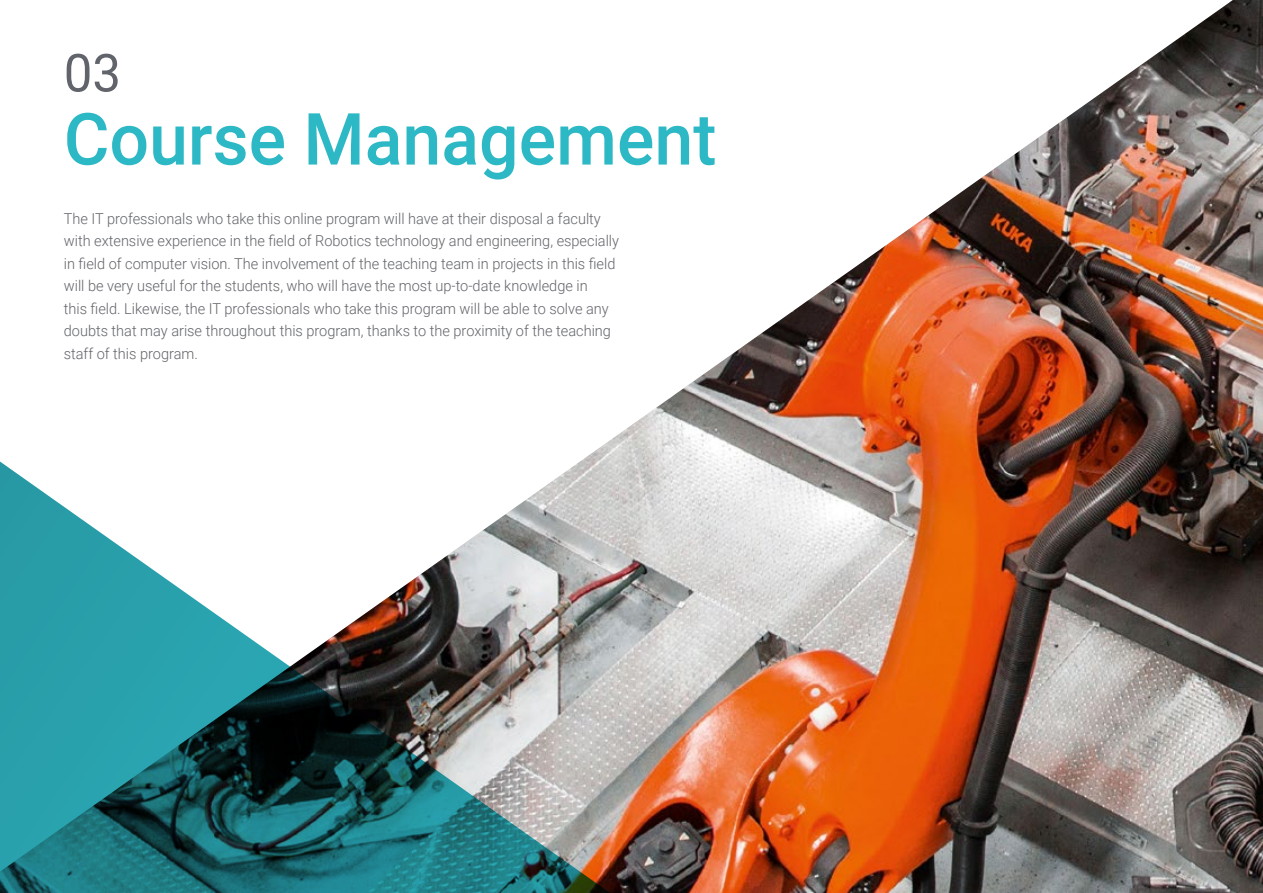
<style>
.page{position:relative;width:1263px;height:893px;background:#fff}
.page>*{position:absolute;margin:0;border:0;box-sizing:border-box;transform-origin:0 0}
.t1{font:500 72px "Roboto";color:#2db8c5}
.t2{font:52.5px "Roboto";color:#61646a}
.t3{font:300 15px/22.5px "Roboto";color:#61646a}
</style>
<div class="page">
<img style="left:602px;top:0;width:661px;height:893px">
<svg style="left:0;top:446px;width:640px;height:447px"></svg>
<h2 class="t2" style="left:64px;top:36px;width:59px">03</h2>
<h1 class="t1" style="left:64px;top:89px;width:654px">Course Management</h1>
<p class="t3" style="left:64px;top:207px;width:557px">The IT professionals who take this online program will have at their disposal a faculty with extensive experience in the field of Robotics technology and engineering, especially in field of computer vision. The involvement of the teaching team in projects in this field will be very useful for the students, who will have the most up-to-date knowledge in<br>this field. Likewise, the IT professionals who take this program will be able to solve any doubts that may arise throughout this program, thanks to the proximity of the teaching staff of this program.</p>
</div>
